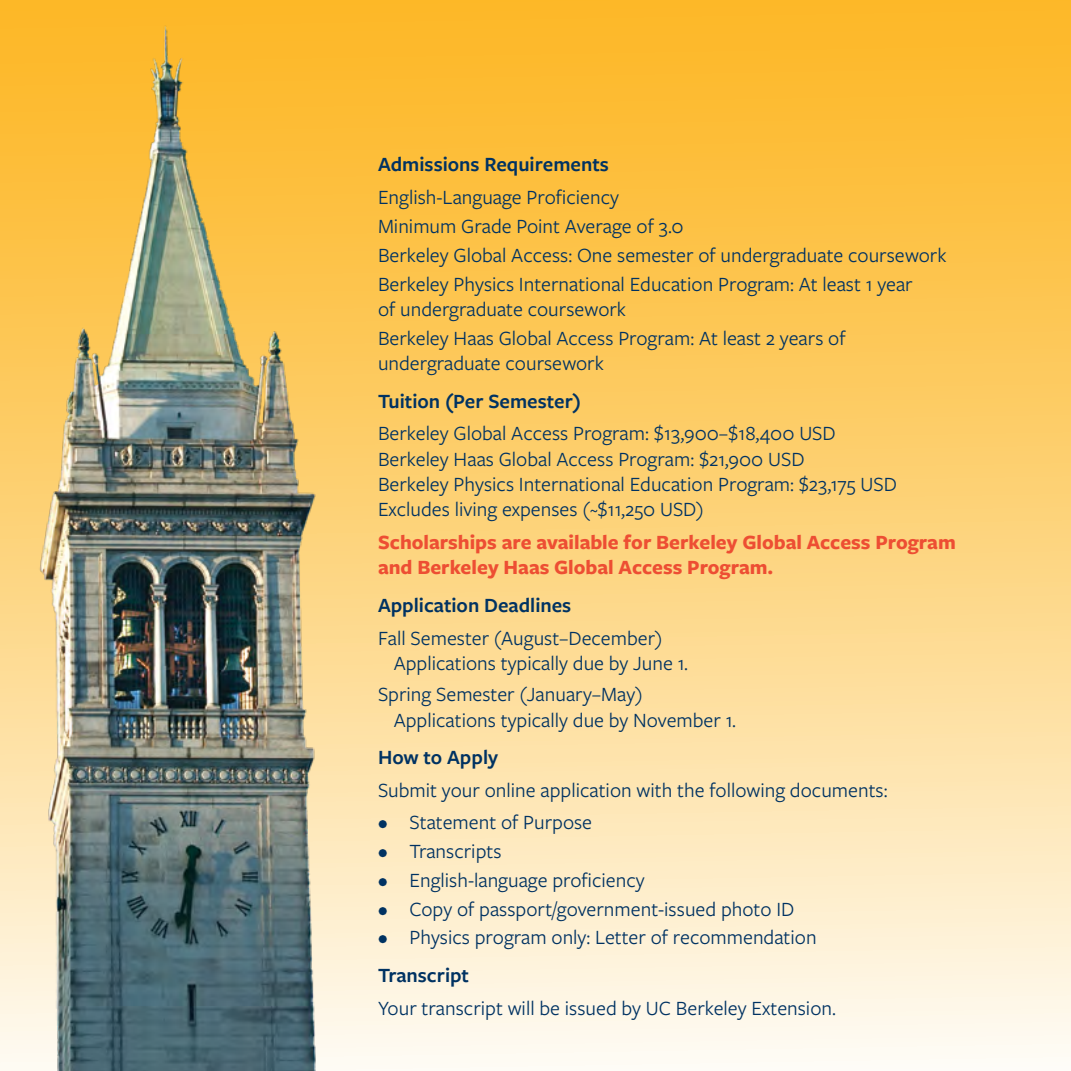
<style>
.page{position:relative;width:1071px;height:1071px;background:#fff}
.page>*{position:absolute;margin:0;border:0;box-sizing:border-box;transform-origin:0 0}
.t1{font:21px/25.2px "Freight Sans Pro";color:#003262}
.t2{font:700 21px/25.2px "Freight Sans Pro";color:#ed4e33}
.t3{font:600 21px "Freight Sans Pro";color:#003262}
</style>
<div class="page">
<div style="left:0;top:0;width:1071px;height:1071px;background:linear-gradient(to bottom,#fdb319,#fef9ec)"></div>
<img style="left:20px;top:0;width:329px;height:1071px">
<p class="t3" style="left:378px;top:150px;width:232px">Admissions Requirements</p>
<p class="t1" style="left:378px;top:183px;width:243px">English-Language Proficiency</p>
<p class="t1" style="left:378px;top:212px;width:307px">Minimum Grade Point Average of 3.0</p>
<p class="t1" style="left:378px;top:241px;width:570px">Berkeley Global Access: One semester of undergraduate coursework</p>
<p class="t1" style="left:378px;top:270px;width:536px">Berkeley Physics International Education Program: At least 1 year of undergraduate coursework</p>
<p class="t1" style="left:378px;top:324px;width:469px">Berkeley Haas Global Access Program: At least 2 years of undergraduate coursework</p>
<p class="t3" style="left:378px;top:387px;width:205px">Tuition (Per Semester)</p>
<p class="t1" style="left:378px;top:420px;width:459px">Berkeley Global Access Program: $13,900–$18,400 USD</p>
<p class="t1" style="left:378px;top:445px;width:428px">Berkeley Haas Global Access Program: $21,900 USD</p>
<p class="t1" style="left:378px;top:471px;width:520px">Berkeley Physics International Education Program: $23,175 USD</p>
<p class="t1" style="left:378px;top:496px;width:327px">Excludes living expenses (~$11,250 USD)</p>
<p class="t2" style="left:378px;top:529px;width:579px">Scholarships are available for Berkeley Global Access Program and Berkeley Haas Global Access Program.</p>
<p class="t3" style="left:378px;top:591px;width:195px">Application Deadlines</p>
<p class="t1" style="left:378px;top:624px;width:286px">Fall Semester (August–December)</p>
<p class="t1" style="left:394px;top:650px;width:296px">Applications typically due by June 1.</p>
<p class="t1" style="left:378px;top:681px;width:266px">Spring Semester (January–May)</p>
<p class="t1" style="left:394px;top:706px;width:344px">Applications typically due by November 1.</p>
<p class="t3" style="left:378px;top:743px;width:122px">How to Apply</p>
<p class="t1" style="left:378px;top:777px;width:511px">Submit your online application with the following documents:</p>
<p class="t1" style="left:378px;top:808px;width:216px">• Statement of Purpose</p>
<p class="t1" style="left:378px;top:837px;width:125px">• Transcripts</p>
<p class="t1" style="left:378px;top:866px;width:268px">• English-language proficiency</p>
<p class="t1" style="left:378px;top:895px;width:418px">• Copy of passport/government-issued photo ID</p>
<p class="t1" style="left:378px;top:924px;width:440px">• Physics program only: Letter of recommendation</p>
<p class="t3" style="left:378px;top:961px;width:93px">Transcript</p>
<p class="t1" style="left:378px;top:995px;width:460px">Your transcript will be issued by UC Berkeley Extension.</p>
</div>
